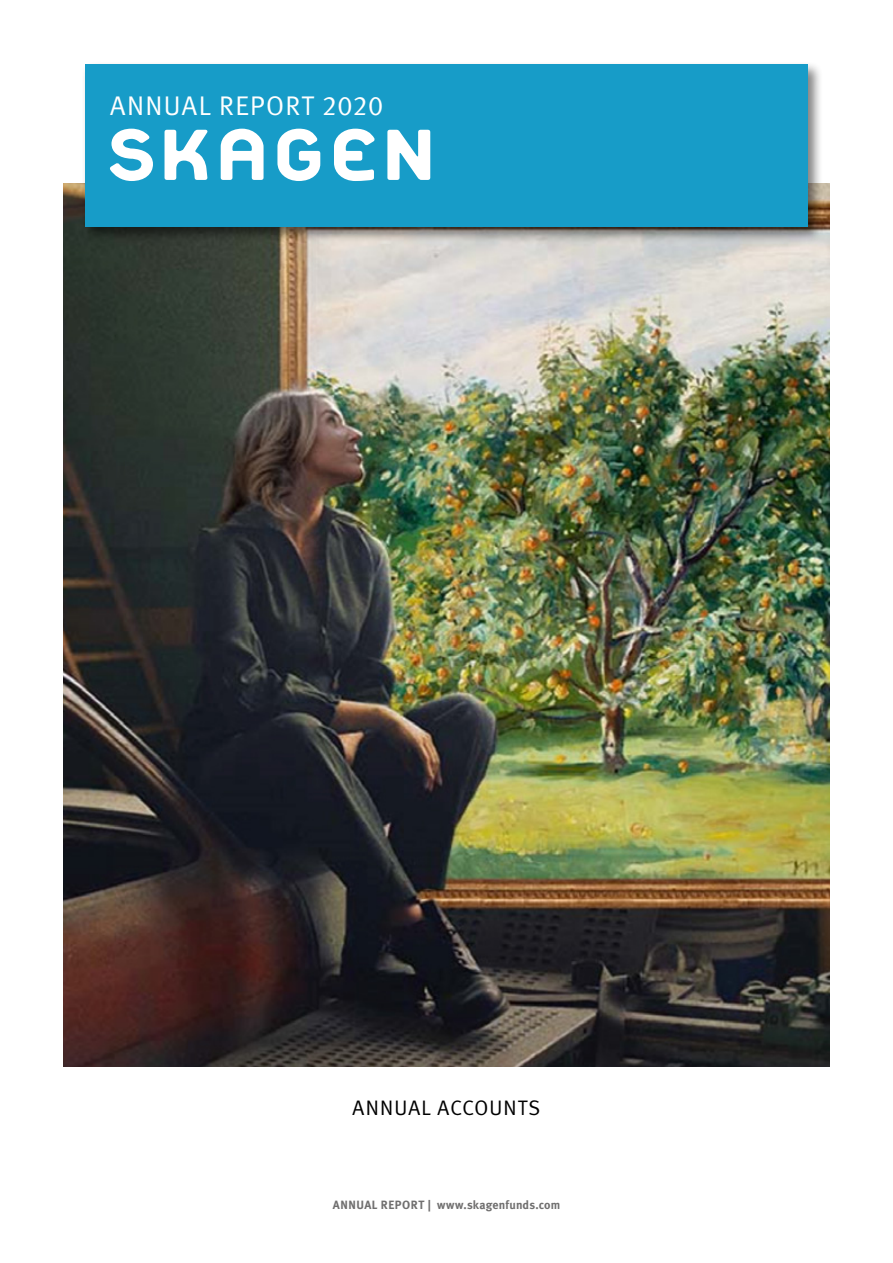
<style>
.page{position:relative;width:893px;height:1263px;background:#fff}
.page>*{position:absolute;margin:0;border:0;box-sizing:border-box;transform-origin:0 0}
.t1{font:27px "Meta Normal LF Caps";letter-spacing:.025em;color:#fff}
.t2{font:21px "Meta Normal LF Caps";letter-spacing:.025em;color:#000}
.t3{font:12px "Meta Bold LF";letter-spacing:.03em;color:#706f6f}
</style>
<div class="page">
<img style="left:64px;top:184px;width:765px;height:883px">
<div style="left:81px;top:60px;width:742px;height:183px;background:#000;opacity:.5"></div>
<div style="left:85px;top:64px;width:723px;height:163px;background:#179cc8"></div>
<svg style="left:110px;top:129px;width:43px;height:52px"></svg>
<svg style="left:165px;top:130px;width:43px;height:50px"></svg>
<svg style="left:221px;top:129px;width:43px;height:51px"></svg>
<svg style="left:277px;top:129px;width:43px;height:52px"></svg>
<svg style="left:387px;top:130px;width:43px;height:50px"></svg>
<svg style="left:334px;top:129px;width:41px;height:52px"></svg>
<h1 class="t1" style="left:110px;top:90px;width:275px">ANNUAL REPORT 2020</h1>
<h2 class="t2" style="left:352px;top:1096px;width:190px">ANNUAL ACCOUNTS</h2>
<p class="t3" style="left:333px;top:1197px;width:229px">ANNUAL REPORT | www.skagenfunds.com</p>
</div>
